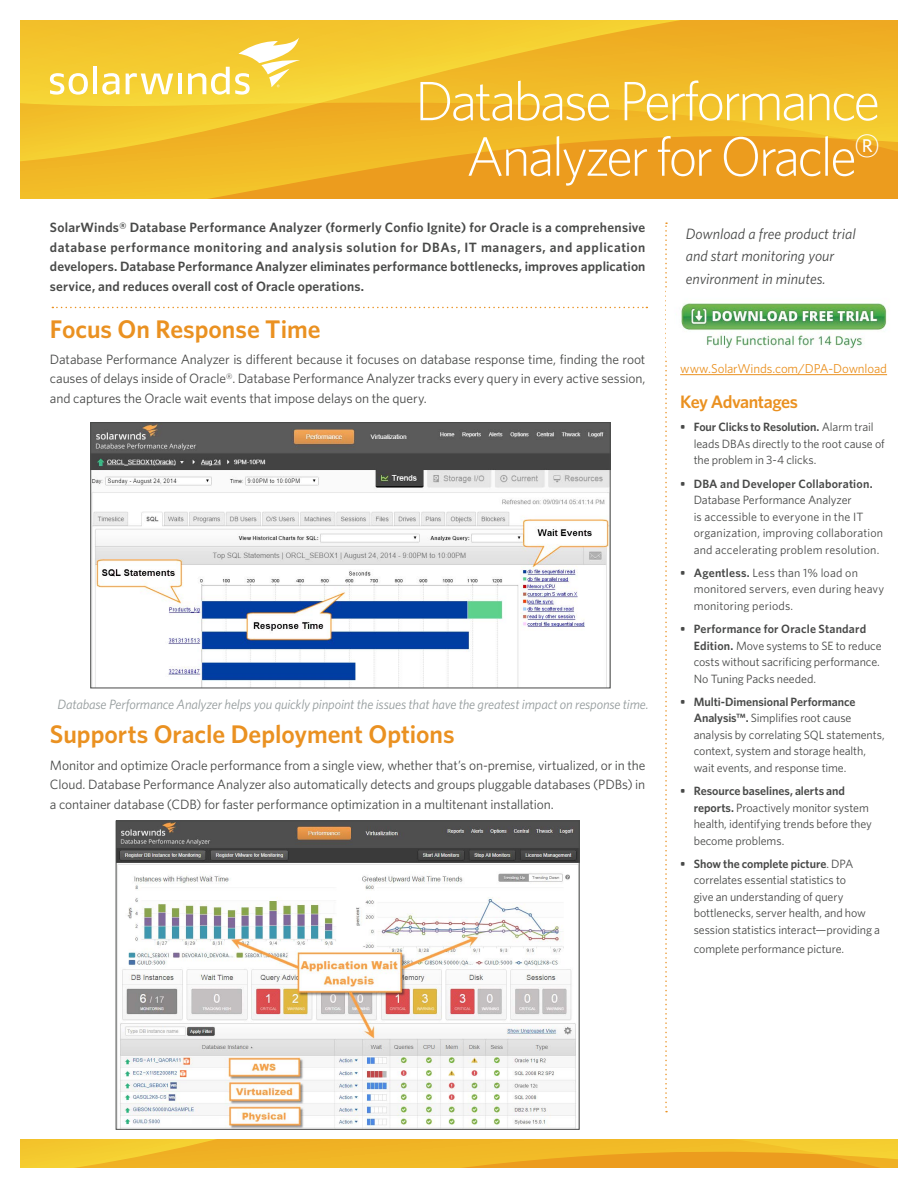
<style>
.page{position:relative;width:918px;height:1188px;background:#fff}
.page>*{position:absolute;margin:0;border:0;box-sizing:border-box;transform-origin:0 0}
.t1{font:300 55.5px/55.5px "Whitney";letter-spacing:-.05em;color:#fff;text-align:right}
.t2{font:600 25.5px "Whitney";color:#ea9121}
.t3{font:600 18px "Whitney";letter-spacing:-.03em;color:#ea9121}
.t4{font:italic 15px/22.5px "Whitney";color:#484948}
.t5{font:13.5px/19.5px "Whitney";letter-spacing:-.01em;color:#484948;text-align:justify}
.t6{font:600 13.5px/19.5px "Whitney";letter-spacing:.01em;color:#484948;text-align:justify}
.t7{font:italic 13.5px "Whitney";letter-spacing:-.01em;color:#959c9d}
.t8{font:12.9px "Whitney";letter-spacing:-.01em;color:#ea9121}
.t9{font:12px/16.5px "Whitney";letter-spacing:-.005em;color:#484948}
.t10{font:12px/16.5px "Whitney";letter-spacing:.015em;color:#484948}
.t11{font:600 12px "Whitney";letter-spacing:.015em;color:#484948}
.s1{font-weight:600}
</style>
<div class="page">
<svg style="left:20px;top:20px;width:878px;height:179px;background:#f0b727"></svg>
<svg style="left:50px;top:73px;width:38px;height:22px"></svg>
<hr style="left:93px;top:67px;width:4px;height:27px;background:#fff">
<svg style="left:102px;top:73px;width:17px;height:22px"></svg>
<svg style="left:126px;top:73px;width:47px;height:21px"></svg>
<hr style="left:178px;top:73px;width:4px;height:21px;background:#fff">
<svg style="left:188px;top:38px;width:112px;height:57px"></svg>
<svg style="left:20px;top:1139px;width:878px;height:29px;background:#f0b626"></svg>
<svg style="left:52px;top:307px;width:595px;height:1px"></svg>
<svg style="left:665px;top:222px;width:2px;height:890px"></svg>
<img style="left:93px;top:424px;width:515px;height:262px">
<div style="left:91px;top:422px;width:519px;height:266px;border:1px solid #484948"></div>
<hr style="left:680px;top:374px;width:207px;height:1px;background:#ea9121">
<img style="left:681px;top:303px;width:206px;height:46px">
<img style="left:118px;top:823px;width:459px;height:305px">
<div style="left:116px;top:821px;width:463px;height:309px;border:1px solid #484948"></div>
<h1 class="t1" style="left:415px;top:72px;width:467px">Database Performance<br>Analyzer for Oracle<sup>‰</sup></h1>
<p class="t6" style="left:50px;top:217px;width:597px">SolarWinds® Database Performance Analyzer (formerly Confio Ignite) for Oracle is a comprehensive database performance monitoring and analysis solution for DBAs, IT managers, and application developers. Database Performance Analyzer eliminates performance bottlenecks, improves application service, and reduces overall cost of Oracle operations.</p>
<h2 class="t2" style="left:50px;top:313px;width:272px">Focus On Response Time</h2>
<p class="t5" style="left:50px;top:349px;width:597px">Database Performance Analyzer is different because it focuses on database response time, finding the root causes of delays inside of Oracle<sup>‰</sup>. Database Performance Analyzer tracks every query in every active session, and captures the Oracle wait events that impose delays on the query.</p>
<p class="t7" style="left:58px;top:696px;width:593px">Database Performance Analyzer helps you quickly pinpoint the issues that have the greatest impact on response time.</p>
<h2 class="t2" style="left:50px;top:719px;width:406px">Supports Oracle Deployment Options</h2>
<p class="t5" style="left:50px;top:755px;width:597px">Monitor and optimize Oracle performance from a single view, whether that’s on-premise, virtualized, or in the Cloud. Database Performance Analyzer also automatically detects and groups pluggable databases (PDBs) in a container database (CDB) for faster performance optimization in a multitenant installation.</p>
<p class="t4" style="left:686px;top:222px;width:171px">Download a free product trial and start monitoring your environment in minutes.</p>
<p class="t8" style="left:680px;top:361px;width:208px">www.SolarWinds.com/DPA-Download</p>
<h3 class="t3" style="left:680px;top:391px;width:119px">Key Advantages</h3>
<p class="t9" style="left:694px;top:419px;width:192px;text-indent:-14px"><span class="s1">• Four Clicks to Resolution.</span> Alarm trail leads DBAs directly to the root cause of the problem in 3-4 clicks.</p>
<p class="t11" style="left:680px;top:476px;width:194px">• DBA and Developer Collaboration.</p>
<p class="t9" style="left:694px;top:491px;width:191px">Database Performance Analyzer<br>is accessible to everyone in the IT organization, improving collaboration and accelerating problem resolution.</p>
<p class="t10" style="left:694px;top:564px;width:192px;text-indent:-14px"><span class="s1">• Agentless.</span> Less than 1% load on monitored servers, even during heavy monitoring periods.</p>
<p class="t9" style="left:694px;top:620px;width:189px;text-indent:-14px"><span class="s1">• Performance for Oracle Standard Edition.</span> Move systems to SE to reduce costs without sacrificing performance.<br>No Tuning Packs needed.</p>
<p class="t9" style="left:694px;top:693px;width:193px;text-indent:-14px"><span class="s1">• Multi-Dimensional Performance Analysis™.</span> Simplifies root cause analysis by correlating SQL statements, context, system and storage health, wait events, and response time.</p>
<p class="t9" style="left:694px;top:782px;width:180px;text-indent:-14px"><span class="s1">• Resource baselines, alerts and reports.</span> Proactively monitor system health, identifying trends before they become problems.</p>
<p class="t9" style="left:694px;top:855px;width:188px;text-indent:-14px"><span class="s1">• Show the complete picture</span>. DPA correlates essential statistics to<br>give an understanding of query bottlenecks, server health, and how session statistics interact—providing a</p>
<p class="t9" style="left:694px;top:941px;width:152px">complete performance picture.</p>
</div>
